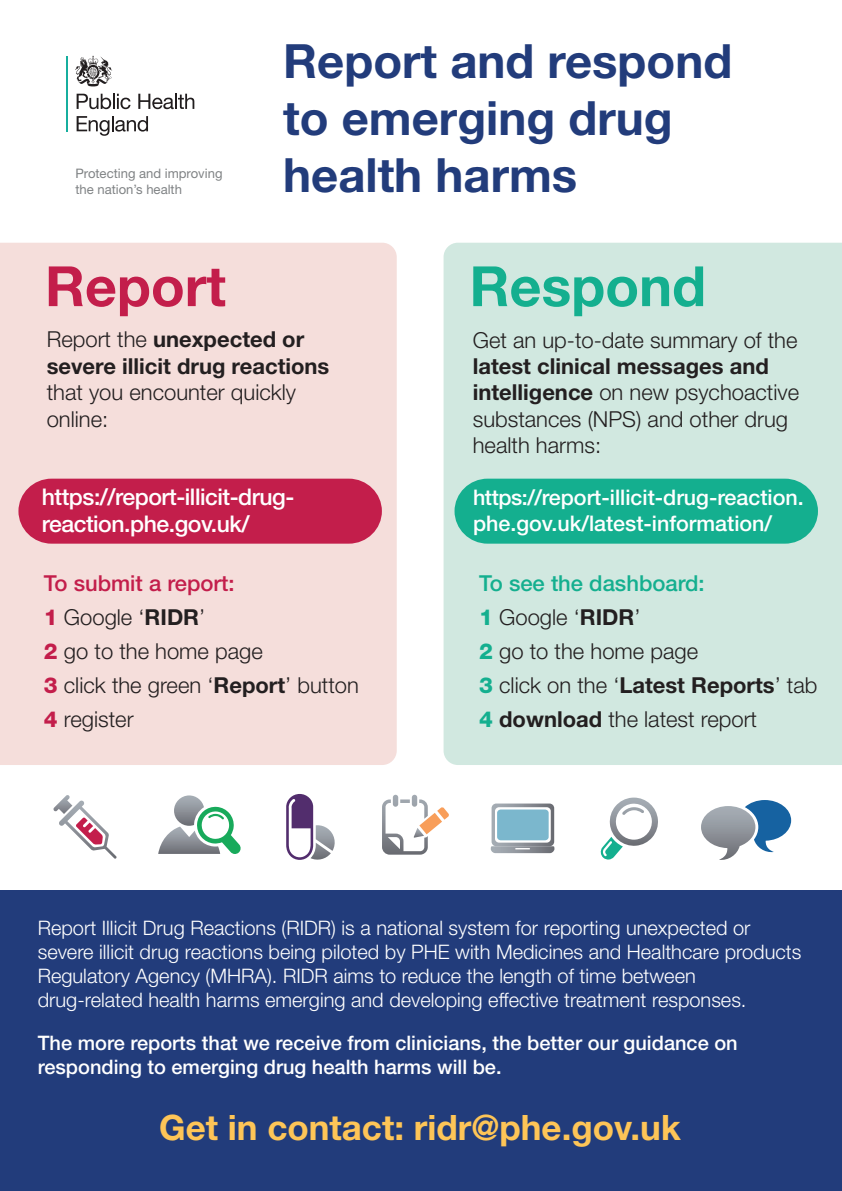
<style>
.page{position:relative;width:842px;height:1191px;background:#fff}
.page>*{position:absolute;margin:0;border:0;box-sizing:border-box;transform-origin:0 0}
.t1{font:700 55.5px "Helvetica Neue LT Std";color:#14af8f}
.t2{font:700 55.5px "Helvetica Neue LT Std";color:#c31e4b}
.t3{font:700 47.3px/56.7px "Helvetica Neue LT Std";color:#223c7b}
.t4{font:700 35px "Helvetica Neue LT Std";color:#fec557}
.t5{font:500 23px/27.6px "Helvetica Neue LT Std";letter-spacing:-.02em;color:#fff}
.t6{font:300 22px/34px "Helvetica Neue LT Std";color:#231f20}
.t7{font:700 22px/26.4px "Helvetica Neue LT Std";color:#231f20}
.t8{font:500 21.5px/25.8px "Helvetica Neue LT Std";color:#fff}
.t9{font:300 20px/24px "Helvetica Neue LT Std";color:#fff}
.t10{font:500 20px/24px "Helvetica Neue LT Std";color:#fff}
.t11{font:13.1px/15.7px "Helvetica Neue LT Std";color:#808385}
.s1{font-weight:300}
.s2{font-weight:700}
.s3{font-weight:500;color:#14af8f}
.s4{font-weight:800;color:#14af8f}
.s5{font-weight:500;color:#c31e4b}
.s6{font-weight:800;color:#c31e4b}
</style>
<div class="page">
<div style="left:0;top:243px;width:397px;height:522px;background:#f5dedb"></div>
<div style="left:444px;top:243px;width:398px;height:522px;background:#d1e8e0"></div>
<div style="left:0;top:890px;width:842px;height:301px;background:#223c7b"></div>
<div style="left:454px;top:478px;width:364px;height:65px;background:#14af8f"></div>
<div style="left:18px;top:478px;width:364px;height:65px;background:#c31e4b"></div>
<svg style="left:77px;top:94px;width:53px;height:15px"></svg>
<svg style="left:138px;top:94px;width:56px;height:15px"></svg>
<svg style="left:77px;top:116px;width:71px;height:20px"></svg>
<svg style="left:75px;top:56px;width:37px;height:30px"></svg>
<hr style="left:66px;top:56px;width:2px;height:75px;background:#16ae9e">
<svg style="left:158px;top:795px;width:83px;height:59px"></svg>
<svg style="left:286px;top:794px;width:49px;height:66px"></svg>
<svg style="left:53px;top:795px;width:64px;height:63px"></svg>
<svg style="left:701px;top:800px;width:90px;height:60px"></svg>
<svg style="left:600px;top:797px;width:58px;height:62px"></svg>
<svg style="left:382px;top:794px;width:67px;height:60px"></svg>
<svg style="left:490px;top:803px;width:65px;height:50px;background:#97b6c3"></svg>
<p class="t11" style="left:75px;top:165px;width:149px">Protecting and improving the nation’s health</p>
<h2 class="t3" style="left:283px;top:32px;width:451px">Report and respond to emerging drug health harms</h2>
<h1 class="t2" style="left:45px;top:252px;width:183px">Report</h1>
<h1 class="t1" style="left:469px;top:252px;width:238px">Respond</h1>
<p class="t7" style="left:47px;top:326px;width:284px"><span class="s1">Report the</span> unexpected or severe illicit drug reactions</p>
<p class="t6" style="left:47px;top:379px;width:251px;line-height:26.4px">that you encounter quickly online:</p>
<p class="t6" style="left:473px;top:322px;width:326px">Get an up-to-date summary of the</p>
<p class="t6" style="left:473px;top:352px;width:328px;line-height:26.4px"><span class="s2">latest clinical messages and intelligence</span> on new psychoactive substances (NPS) and other drug health harms:</p>
<p class="t5" style="left:42px;top:482px;width:254px">https://report-illicit-drug&shy;reaction.phe.gov.uk/</p>
<p class="t8" style="left:473px;top:484px;width:332px">https://report-illicit-drug-reaction. phe.gov.uk/latest-information/</p>
<p class="t6" style="left:479px;top:565px;width:340px"><span class="s3">To see the dashboard:<br></span><span class="s4">1</span> Google ‘<span class="s2">RIDR</span>’<br><span class="s4">2</span> go to the home page<br><span class="s4">3</span> click on the ‘<span class="s2">Latest Reports</span>’ tab<br><span class="s4">4</span> <span class="s2">download</span> the latest report</p>
<p class="t6" style="left:44px;top:565px;width:317px"><span class="s5">To submit a report:<br></span><span class="s6">1</span> Google ‘<span class="s2">RIDR</span>’<br><span class="s6">2</span> go to the home page<br><span class="s6">3</span> click the green ‘<span class="s2">Report</span>’ button<br><span class="s6">4</span> register</p>
<p class="t9" style="left:38px;top:915px;width:765px">Report Illicit Drug Reactions (RIDR) is a national system for reporting unexpected or severe illicit drug reactions being piloted by PHE with Medicines and Healthcare products Regulatory Agency (MHRA). RIDR aims to reduce the length of time between drug-related health harms emerging and developing effective treatment responses.</p>
<p class="t10" style="left:38px;top:1030px;width:701px">The more reports that we receive from clinicians, the better our guidance on responding to emerging drug health harms will be.</p>
<h3 class="t4" style="left:159px;top:1105px;width:523px">Get in contact: ridr@phe.gov.uk</h3>
</div>
